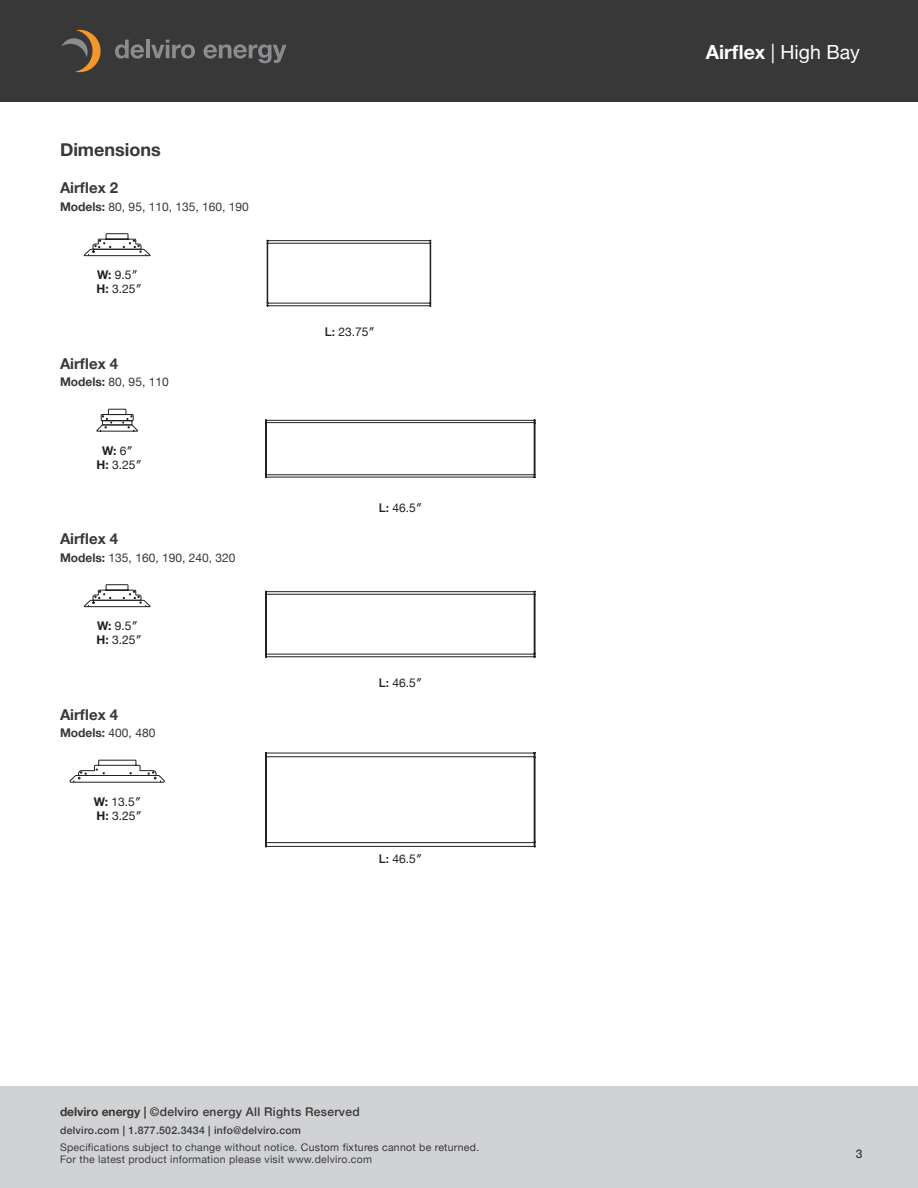
<style>
.page{position:relative;width:918px;height:1188px;background:#fff}
.page>*{position:absolute;margin:0;border:0;box-sizing:border-box;transform-origin:0 0}
.t1{font:19.5px "Helvetica Neue";color:#fff}
.t2{font:700 18px "Helvetica Neue";color:#383839}
.t3{font:700 15px "Helvetica Neue";color:#383839}
.t4{font:12px "Helvetica Neue";color:#231f20}
.t5{font:12px "Helvetica Neue";color:#383839}
.t6{font:500 12px "Helvetica Neue";letter-spacing:.025em;color:#383839}
.t7{font:700 12px "Helvetica Neue";color:#383839}
.t8{font:700 12px "Helvetica Neue";color:#231f20}
.t9{font:500 10.5px/16.2px "Helvetica Neue";letter-spacing:.025em;color:#383839}
.t10{font:10.5px "Helvetica Neue";letter-spacing:.025em;color:#3e3e3f}
.s1{font-weight:700}
.s2{font-weight:400}
.s3{font-weight:500}
.s4{font-weight:400;color:#3e3e3f}
</style>
<div class="page">
<svg style="left:84px;top:233px;width:67px;height:23px"></svg>
<svg style="left:267px;top:240px;width:164px;height:67px"></svg>
<svg style="left:96px;top:409px;width:42px;height:23px"></svg>
<svg style="left:265px;top:419px;width:271px;height:59px"></svg>
<svg style="left:84px;top:584px;width:67px;height:23px"></svg>
<svg style="left:265px;top:591px;width:271px;height:67px"></svg>
<svg style="left:69px;top:760px;width:96px;height:23px"></svg>
<svg style="left:265px;top:752px;width:271px;height:95px"></svg>
<div style="left:0;top:0;width:918px;height:102px;background:#383839"></div>
<svg style="left:62px;top:29px;width:39px;height:44px"></svg>
<svg style="left:115px;top:40px;width:29px;height:19px"></svg>
<hr style="left:146px;top:40px;width:4px;height:18px;background:#8a8c8f">
<svg style="left:151px;top:40px;width:44px;height:19px"></svg>
<svg style="left:203px;top:44px;width:83px;height:19px"></svg>
<div style="left:0;top:1086px;width:918px;height:102px;background:#d1d2d4"></div>
<p class="t2" style="left:60px;top:135px;width:102px">Dimensions</p>
<p class="t3" style="left:60px;top:176px;width:60px">Airflex 2</p>
<p class="t5" style="left:60px;top:198px;width:190px"><span class="s1">Models:</span> 80, 95, 110, 135, 160, 190</p>
<p class="t4" style="left:97px;top:266px;width:42px"><span class="s1">W:</span> 9.5″</p>
<p class="t4" style="left:96px;top:281px;width:47px"><span class="s1">H:</span> 3.25″</p>
<p class="t3" style="left:60px;top:352px;width:60px">Airflex 4</p>
<p class="t5" style="left:60px;top:373px;width:110px"><span class="s1">Models:</span> 80, 95, 110</p>
<p class="t8" style="left:102px;top:441px;width:32px">W: <span class="s2">6″</span></p>
<p class="t4" style="left:96px;top:456px;width:47px"><span class="s1">H:</span> 3.25″</p>
<p class="t3" style="left:60px;top:527px;width:60px">Airflex 4</p>
<p class="t5" style="left:60px;top:549px;width:177px"><span class="s1">Models:</span> 135, 160, 190, 240, 320</p>
<p class="t4" style="left:97px;top:617px;width:42px"><span class="s1">W:</span> 9.5″</p>
<p class="t4" style="left:96px;top:632px;width:47px"><span class="s1">H:</span> 3.25″</p>
<p class="t3" style="left:60px;top:703px;width:60px">Airflex 4</p>
<p class="t7" style="left:60px;top:724px;width:97px">Models: <span class="s2">400, 480</span></p>
<p class="t4" style="left:94px;top:793px;width:49px"><span class="s1">W:</span> 13.5″</p>
<p class="t4" style="left:96px;top:807px;width:47px"><span class="s1">H:</span> 3.25″</p>
<p class="t4" style="left:325px;top:323px;width:51px"><span class="s3">L:</span> 23.75″</p>
<p class="t4" style="left:379px;top:499px;width:45px"><span class="s3">L:</span> 46.5″</p>
<p class="t4" style="left:379px;top:674px;width:45px"><span class="s3">L:</span> 46.5″</p>
<p class="t4" style="left:379px;top:850px;width:45px"><span class="s3">L:</span> 46.5″</p>
<p class="t6" style="left:60px;top:1103px;width:301px"><span class="s1">delviro energy |</span> ©delviro energy All Rights Reserved</p>
<p class="t9" style="left:60px;top:1122px;width:421px">delviro.com | 1.877.502.3434 | info@delviro.com<br><span class="s4">Specifications subject to change without notice.</span> <span class="s2">Custom fixtures cannot be returned.</span></p>
<p class="t10" style="left:60px;top:1152px;width:314px">For the latest product information please visit www.delviro.com</p>
<h1 class="t1" style="left:706px;top:38px;width:156px"><span class="s1">Airflex</span> | High Bay</h1>
<p class="t6" style="left:856px;top:1144px;width:8px">3</p>
</div>
